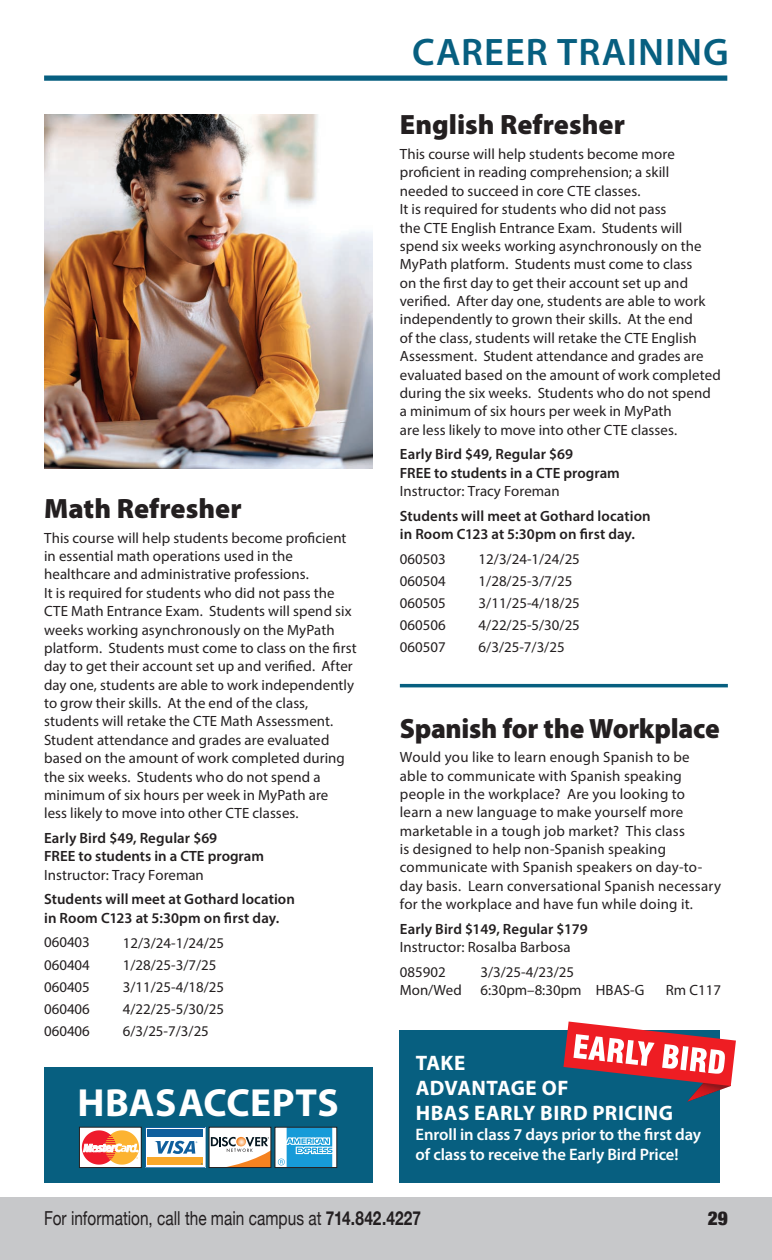
<style>
.page{position:relative;width:772px;height:1260px;background:#fff}
.page>*{position:absolute;margin:0;border:0;box-sizing:border-box;transform-origin:0 0}
.Body_copy{font:700 39.38px "Myriad Pro";letter-spacing:.01em;color:#fff}
.t1{font:600 38.5px "Myriad Pro";letter-spacing:.025em;color:#075f80}
.Body_copy-2{font:900 28px "Myriad Pro";color:#231f20}
.t2{font:700 21px/25.2px "Myriad Pro";letter-spacing:.02em;color:#fff}
.t3{font:19.25px "Helvetica Neue";color:#231f20;scale:.8 1}
.t4{font:900 condensed 19.25px "Helvetica Neue";color:#231f20}
.t5{font:600 16.62px/19.9px "Myriad Pro";letter-spacing:-.005em;color:#fff}
.Body_copy-3{font:14.88px/18.4px "Myriad Pro";letter-spacing:.01em;color:#231f20}
.Body_copy-4{font:600 14.88px/18.4px "Myriad Pro";letter-spacing:.005em;color:#231f20}
.s1{font-weight:400}
.s2{font-weight:700}
</style>
<div class="page">
<div style="left:0;top:1197px;width:772px;height:63px;background:#c7c8ca"></div>
<div style="left:44px;top:76px;width:683px;height:5px;background:#075f80"></div>
<div style="left:400px;top:1031px;width:320px;height:152px;background:#075f80"></div>
<svg style="left:563px;top:1022px;width:173px;height:80px"></svg>
<hr style="left:400px;top:684px;width:328px;height:3px;background:#075f80">
<img style="left:44px;top:114px;width:328px;height:355px">
<div style="left:44px;top:1068px;width:328px;height:115px;background:#075f80"></div>
<div style="left:81px;top:1127px;width:59px;height:41px;background:#fff"></div>
<svg style="left:82px;top:1130px;width:57px;height:35px"></svg>
<div style="left:79px;top:1127px;width:62px;height:41px;border:1px solid #231f20"></div>
<div style="left:275px;top:1127px;width:62px;height:41px;background:linear-gradient(to bottom,#fff,#fdfeff)"></div>
<svg style="left:278px;top:1129px;width:54px;height:37px;background:#60bae4"></svg>
<div style="left:275px;top:1127px;width:62px;height:41px;border:1px solid #231f20"></div>
<svg style="left:145px;top:1127px;width:126px;height:41px;background:#bcbdb8"></svg>
<p class="Body_copy-2" style="left:44px;top:490px;width:199px">Math Refresher</p>
<p class="Body_copy-3" style="left:44px;top:528px;width:304px">This course will help students become proficient in essential math operations used in the healthcare and administrative professions.</p>
<p class="Body_copy-3" style="left:44px;top:583px;width:314px">It is required for students who did not pass the CTE Math Entrance Exam. Students will spend six weeks working asynchronously on the MyPath platform. Students must come to class on the first day to get their account set up and verified. After day one, students are able to work independently to grow their skills. At the end of the class, students will retake the CTE Math Assessment.<br>Student attendance and grades are evaluated based on the amount of work completed during the six weeks. Students who do not spend a minimum of six hours per week in MyPath are<br>less likely to move into other CTE classes.</p>
<p class="Body_copy-4" style="left:44px;top:828px;width:175px">Early Bird $49, Regular $69</p>
<p class="Body_copy-4" style="left:44px;top:847px;width:221px">FREE to students in a CTE program</p>
<p class="Body_copy-3" style="left:44px;top:865px;width:161px">Instructor: Tracy Foreman</p>
<p class="Body_copy-4" style="left:44px;top:890px;width:252px">Students will meet at Gothard location in Room C123 at 5:30pm on first day.</p>
<p class="Body_copy-3" style="left:44px;top:933px;width:47px">060403</p>
<p class="Body_copy-3" style="left:123px;top:933px;width:103px">12/3/24-1/24/25</p>
<p class="Body_copy-3" style="left:44px;top:955px;width:47px">060404</p>
<p class="Body_copy-3" style="left:123px;top:955px;width:95px">1/28/25-3/7/25</p>
<p class="Body_copy-3" style="left:44px;top:977px;width:47px">060405</p>
<p class="Body_copy-3" style="left:123px;top:977px;width:103px">3/11/25-4/18/25</p>
<p class="Body_copy-3" style="left:44px;top:1000px;width:47px">060406</p>
<p class="Body_copy-3" style="left:123px;top:1000px;width:103px">4/22/25-5/30/25</p>
<p class="Body_copy-3" style="left:44px;top:1022px;width:47px">060406</p>
<p class="Body_copy-3" style="left:123px;top:1022px;width:88px">6/3/25-7/3/25</p>
<p class="Body_copy" style="left:77px;top:1077px;width:263px">HBAS ACCEPTS</p>
<p class="t1" style="left:412px;top:28px;width:318px">CAREER TRAINING</p>
<p class="Body_copy-2" style="left:400px;top:106px;width:227px">English Refresher</p>
<p class="Body_copy-3" style="left:400px;top:145px;width:276px">This course will help students become more proficient in reading comprehension; a skill needed to succeed in core CTE classes.</p>
<p class="Body_copy-3" style="left:400px;top:200px;width:322px">It is required for students who did not pass<br>the CTE English Entrance Exam. Students will spend six weeks working asynchronously on the MyPath platform. Students must come to class<br>on the first day to get their account set up and verified. After day one, students are able to work independently to grown their skills. At the end<br>of the class, students will retake the CTE English Assessment. Student attendance and grades are evaluated based on the amount of work completed during the six weeks. Students who do not spend a minimum of six hours per week in MyPath<br>are less likely to move into other CTE classes.</p>
<p class="Body_copy-4" style="left:400px;top:445px;width:175px">Early Bird $49, Regular $69</p>
<p class="Body_copy-4" style="left:400px;top:463px;width:221px">FREE to students in a CTE program</p>
<p class="Body_copy-3" style="left:400px;top:482px;width:161px">Instructor: Tracy Foreman</p>
<p class="Body_copy-4" style="left:400px;top:506px;width:252px">Students will meet at Gothard location in Room C123 at 5:30pm on first day.</p>
<p class="Body_copy-3" style="left:400px;top:549px;width:47px">060503</p>
<p class="Body_copy-3" style="left:478px;top:549px;width:103px">12/3/24-1/24/25</p>
<p class="Body_copy-3" style="left:400px;top:572px;width:47px">060504</p>
<p class="Body_copy-3" style="left:478px;top:572px;width:95px">1/28/25-3/7/25</p>
<p class="Body_copy-3" style="left:400px;top:594px;width:47px">060505</p>
<p class="Body_copy-3" style="left:478px;top:594px;width:103px">3/11/25-4/18/25</p>
<p class="Body_copy-3" style="left:400px;top:616px;width:47px">060506</p>
<p class="Body_copy-3" style="left:478px;top:616px;width:103px">4/22/25-5/30/25</p>
<p class="Body_copy-3" style="left:400px;top:638px;width:47px">060507</p>
<p class="Body_copy-3" style="left:478px;top:638px;width:88px">6/3/25-7/3/25</p>
<p class="Body_copy-2" style="left:400px;top:709px;width:321px">Spanish for the Workplace</p>
<p class="Body_copy-3" style="left:400px;top:748px;width:323px">Would you like to learn enough Spanish to be<br>able to communicate with Spanish speaking people in the workplace? Are you looking to<br>learn a new language to make yourself more marketable in a tough job market? This class<br>is designed to help non-Spanish speaking communicate with Spanish speakers on day-to&shy;day basis. Learn conversational Spanish necessary for the workplace and have fun while doing it.</p>
<p class="Body_copy-4" style="left:400px;top:919px;width:190px">Early Bird $149, Regular $179<br><span class="s1">Instructor: Rosalba Barbosa</span></p>
<p class="Body_copy-3" style="left:400px;top:963px;width:47px">085902</p>
<p class="Body_copy-3" style="left:400px;top:963px;width:246px;text-indent:80px">3/3/25-4/23/25<br>Mon/Wed 6:30pm–8:30pm HBAS-G</p>
<p class="Body_copy-3" style="left:666px;top:981px;width:57px">Rm C117</p>
<p class="t2" style="left:416px;top:1049px;width:259px">TAKE<br>ADVANTAGE OF<br>HBAS EARLY BIRD PRICING</p>
<p class="t5" style="left:415px;top:1124px;width:287px">Enroll in class 7 days prior to the first day of class to receive the Early Bird Price!</p>
<p class="t3" style="left:44px;top:1205px;width:473px">For information, call the main campus at <span class="s2">714.842.4227</span></p>
<p class="t4" style="left:708px;top:1203px;width:22px">29</p>
</div>
